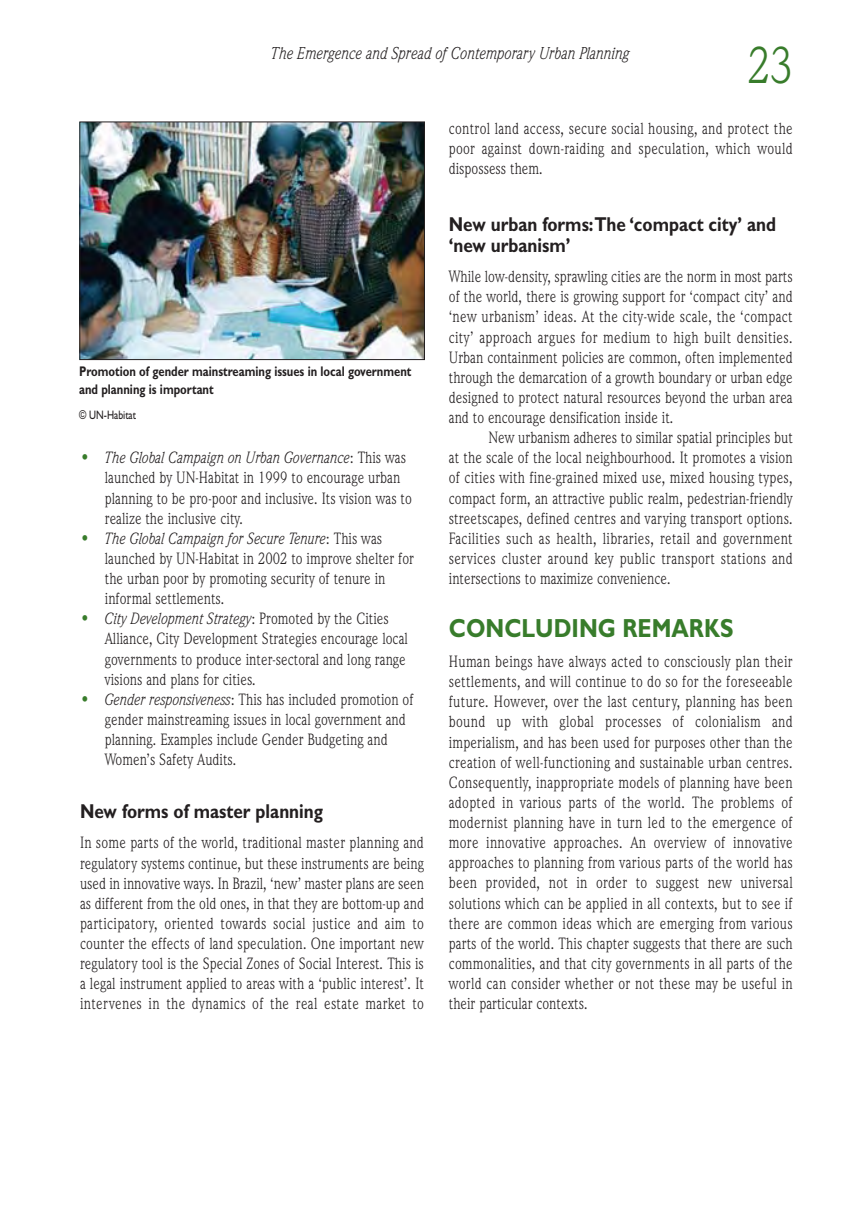
<style>
.page{position:relative;width:853px;height:1206px;background:#fff}
.page>*{position:absolute;margin:0;border:0;box-sizing:border-box;transform-origin:0 0}
.t1{font:52.5px "Weidemann IT Cby BT";color:#387c2b;scale:.85 1}
.t2{font:700 26.25px "Gill Sans";color:#387c2b;scale:.85 1}
.t3{font:700 20.12px/21px "Gill Sans";color:#231f20;scale:.85 1}
.t4{font:italic 17.5px "Weidemann IT Cby BT";color:#231f20;scale:.85 1}
.t5{font:16.62px/20.1px "Weidemann IT Cby BT";color:#231f20;text-align:justify;scale:.85 1}
.t6{font:700 14px/17.5px "Gill Sans";color:#231f20;scale:.8 1}
.t7{font:12.25px "Gill Sans";color:#231f20;scale:.8 1}
.s1{font-size:19.25px;color:#387c2b}
.s2{font-style:italic}
</style>
<div class="page">
<img style="left:79px;top:121px;width:346px;height:240px">
<p class="t4" style="left:271px;top:47px;width:423px">The Emergence and Spread of Contemporary Urban Planning</p>
<h1 class="t1" style="left:748px;top:46px;width:55px">23</h1>
<p class="t6" style="left:79px;top:364px;width:417px">Promotion of gender mainstreaming issues in local government and planning is important</p>
<p class="t7" style="left:79px;top:411px;width:73px">© UN-Habitat</p>
<p class="t5" style="left:105px;top:449px;width:363px;text-align:left;text-indent:-25px"><span class="s1">•</span> <span class="s2">The Global Campaign on Urban Governance</span>: This was launched by UN-Habitat in 1999 to encourage urban planning to be pro-poor and inclusive. Its vision was to realize the inclusive city.</p>
<p class="t5" style="left:105px;top:530px;width:365px;text-align:left;text-indent:-25px"><span class="s1">•</span> <span class="s2">The Global Campaign for Secure Tenure</span>: This was launched by UN-Habitat in 2002 to improve shelter for the urban poor by promoting security of tenure in informal settlements.</p>
<p class="t5" style="left:105px;top:610px;width:358px;text-align:left;text-indent:-25px"><span class="s1">•</span> <span class="s2">City Development Strategy</span>: Promoted by the Cities Alliance, City Development Strategies encourage local governments to produce inter-sectoral and long range visions and plans for cities.</p>
<p class="t5" style="left:105px;top:691px;width:365px;text-align:left;text-indent:-25px"><span class="s1">•</span> <span class="s2">Gender responsiveness</span>: This has included promotion of gender mainstreaming issues in local government and planning. Examples include Gender Budgeting and Women’s Safety Audits.</p>
<p class="t3" style="left:80px;top:802px;width:287px">New forms of master planning</p>
<p class="t5" style="left:80px;top:834px;width:406px">In some parts of the world, traditional master planning and regulatory systems continue, but these instruments are being used in innovative ways. In Brazil, ‘new’ master plans are seen as different from the old ones, in that they are bottom-up and participatory, oriented towards social justice and aim to counter the effects of land speculation. One important new regulatory tool is the Special Zones of Social Interest. This is a legal instrument applied to areas with a ‘public interest’. It intervenes in the dynamics of the real estate market to</p>
<p class="t5" style="left:449px;top:120px;width:406px">control land access, secure social housing, and protect the poor against down-raiding and speculation, which would dispossess them.</p>
<p class="t3" style="left:449px;top:215px;width:386px">New urban forms:The ‘compact city’ and ‘new urbanism’</p>
<p class="t5" style="left:449px;top:268px;width:406px">While low-density, sprawling cities are the norm in most parts of the world, there is growing support for ‘compact city’ and ‘new urbanism’ ideas. At the city-wide scale, the ‘compact city’ approach argues for medium to high built densities.<br>Urban containment policies are common, often implemented through the demarcation of a growth boundary or urban edge designed to protect natural resources beyond the urban area and to encourage densification inside it.</p>
<p class="t5" style="left:449px;top:429px;width:406px;text-indent:40px">New urbanism adheres to similar spatial principles but at the scale of the local neighbourhood. It promotes a vision of cities with fine-grained mixed use, mixed housing types, compact form, an attractive public realm, pedestrian-friendly streetscapes, defined centres and varying transport options.<br>Facilities such as health, libraries, retail and government services cluster around key public transport stations and intersections to maximize convenience.</p>
<h2 class="t2" style="left:449px;top:619px;width:336px">CONCLUDING REMARKS</h2>
<p class="t5" style="left:449px;top:653px;width:406px">Human beings have always acted to consciously plan their settlements, and will continue to do so for the foreseeable future. However, over the last century, planning has been bound up with global processes of colonialism and imperialism, and has been used for purposes other than the creation of well-functioning and sustainable urban centres.<br>Consequently, inappropriate models of planning have been adopted in various parts of the world. The problems of modernist planning have in turn led to the emergence of more innovative approaches. An overview of innovative approaches to planning from various parts of the world has been provided, not in order to suggest new universal solutions which can be applied in all contexts, but to see if there are common ideas which are emerging from various parts of the world. This chapter suggests that there are such commonalities, and that city governments in all parts of the world can consider whether or not these may be useful in their particular contexts.</p>
</div>
